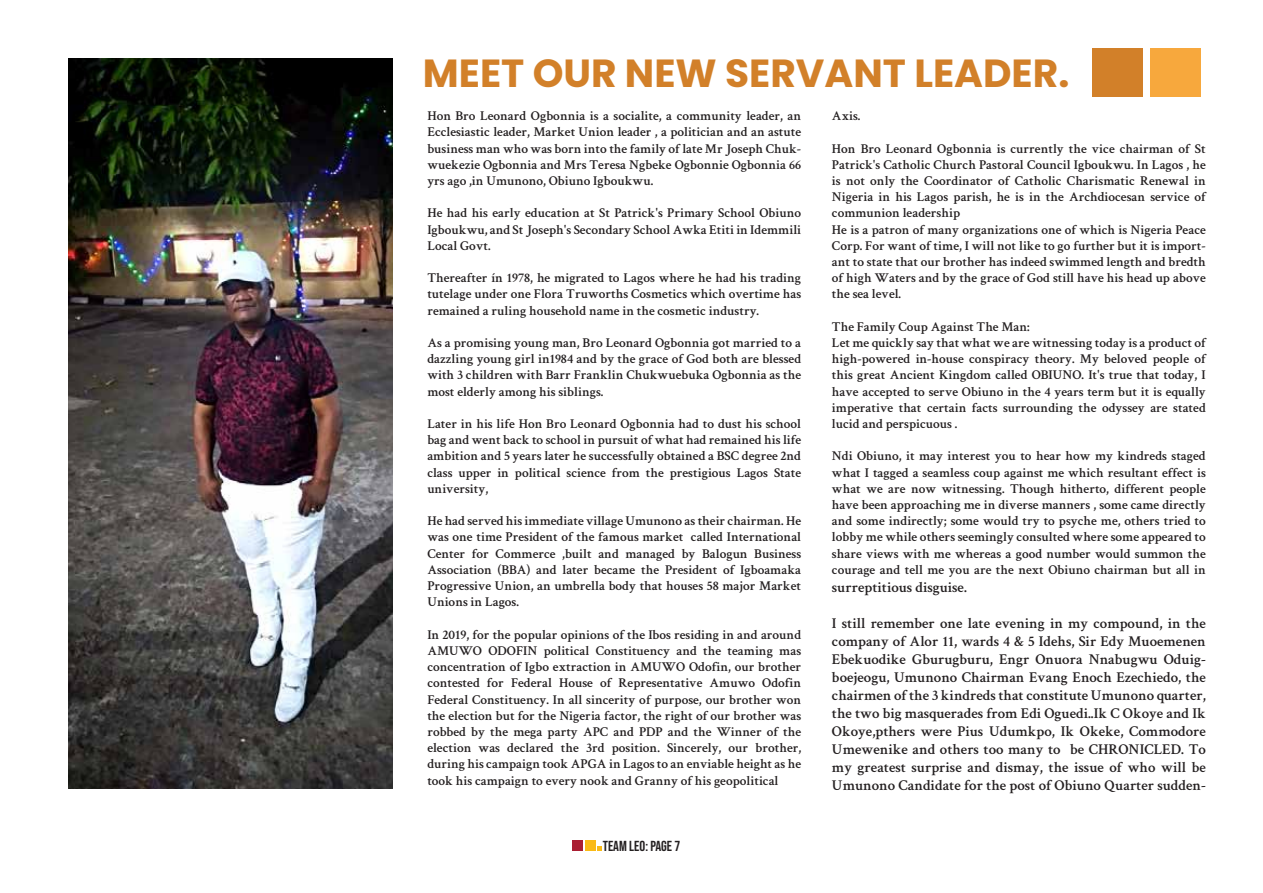
<style>
.page{position:relative;width:1263px;height:893px;background:#fff}
.page>*{position:absolute;margin:0;border:0;box-sizing:border-box;transform-origin:0 0}
.t1{font:700 39.15px "Poppins";color:#d28029}
.t2{font:600 15px/18px "Crimson Text";color:#231f20;text-align:justify}
.t3{font:14.55px "Bebas Neue";color:#231f20}
.t4{font:600 13.5px/16.2px "Crimson Text";color:#231f20;text-align:justify}
</style>
<div class="page">
<img style="left:68px;top:59px;width:325px;height:730px">
<div style="left:1093px;top:48px;width:50px;height:49px;background:#d28029"></div>
<div style="left:1150px;top:48px;width:50px;height:49px;background:#f7a83d"></div>
<div style="left:585px;top:840px;width:10px;height:11px;background:#faba15"></div>
<svg style="left:597px;top:846px;width:4px;height:5px"></svg>
<div style="left:572px;top:840px;width:11px;height:11px;background:#aa1e32"></div>
<h1 class="t1" style="left:423px;top:51px;width:648px">MEET OUR NEW SERVANT LEADER.</h1>
<p class="t4" style="left:427px;top:107px;width:375px">Hon Bro Leonard Ogbonnia is a socialite, a community leader, an Ecclesiastic leader, Market Union leader , a politician and an astute business man who was born into the family of late Mr Joseph Chuk&shy;wuekezie Ogbonnia and Mrs Teresa Ngbeke Ogbonnie Ogbonnia 66 yrs ago ,in Umunono, Obiuno Igboukwu.</p>
<p class="t4" style="left:427px;top:204px;width:375px">He had his early education at St Patrick's Primary School Obiuno Igboukwu, and St Joseph's Secondary School Awka Etiti in Idemmili Local Govt.</p>
<p class="t4" style="left:427px;top:269px;width:375px">Thereafter ín 1978, he migrated to Lagos where he had his trading tutelage under one Flora Truworths Cosmetics which overtime has remained a ruling household name in the cosmetic industry.</p>
<p class="t4" style="left:427px;top:334px;width:375px">As a promising young man, Bro Leonard Ogbonnia got married to a dazzling young girl in1984 and by the grace of God both are blessed with 3 children with Barr Franklin Chukwuebuka Ogbonnia as the most elderly among his siblings.</p>
<p class="t4" style="left:427px;top:415px;width:375px">Later in his life Hon Bro Leonard Ogbonnia had to dust his school bag and went back to school in pursuit of what had remained his life ambition and 5 years later he successfully obtained a BSC degree 2nd class upper in political science from the prestigious Lagos State university,</p>
<p class="t4" style="left:427px;top:512px;width:375px">He had served his immediate village Umunono as their chairman. He was one time President of the famous market called International Center for Commerce ,built and managed by Balogun Business Association (BBA) and later became the President of Igboamaka Progressive Union, an umbrella body that houses 58 major Market Unions in Lagos.</p>
<p class="t4" style="left:427px;top:625px;width:375px">In 2019, for the popular opinions of the Ibos residing in and around AMUWO ODOFIN political Constituency and the teaming mas concentration of Igbo extraction in AMUWO Odofin, our brother contested for Federal House of Representative Amuwo Odofin Federal Constituency. In all sincerity of purpose, our brother won the election but for the Nigeria factor, the right of our brother was robbed by the mega party APC and PDP and the Winner of the election was declared the 3rd position. Sincerely, our brother, during his campaign took APGA in Lagos to an enviable height as he took his campaign to every nook and Granny of his geopolitical</p>
<p class="t3" style="left:603px;top:837px;width:79px">TEAM LEO: PAGE 7</p>
<p class="t4" style="left:832px;top:107px;width:30px">Axis.</p>
<p class="t4" style="left:832px;top:139px;width:375px;text-align:left">Hon Bro Leonard Ogbonnia is currently the vice chairman of St Patrick's Catholic Church Pastoral Council Igboukwu. In Lagos , he is not only the Coordinator of Catholic Charismatic Renewal in Nigeria in his Lagos parish, he is in the Archdiocesan service of communion leadership<br>He is a patron of many organizations one of which is Nigeria Peace Corp. For want of time, I will not like to go further but it is import&shy;ant to state that our brother has indeed swimmed length and bredth of high Waters and by the grace of God still have his head up above the sea level.</p>
<p class="t4" style="left:832px;top:317px;width:375px;text-align:left">The Family Coup Against The Man:<br>Let me quickly say that what we are witnessing today is a product of high-powered in-house conspiracy theory. My beloved people of this great Ancient Kingdom called OBIUNO. It's true that today, I have accepted to serve Obiuno in the 4 years term but it is equally imperative that certain facts surrounding the odyssey are stated lucid and perspicuous .</p>
<p class="t4" style="left:832px;top:447px;width:375px">Ndi Obiuno, it may interest you to hear how my kindreds staged what I tagged a seamless coup against me which resultant effect is what we are now witnessing. Though hitherto, different people have been approaching me in diverse manners , some came directly and some indirectly; some would try to psyche me, others tried to lobby me while others seemingly consulted where some appeared to share views with me whereas a good number would summon the courage and tell me you are the next Obiuno chairman but all in</p>
<p class="t2" style="left:832px;top:577px;width:136px">surreptitious disguise.</p>
<p class="t2" style="left:832px;top:613px;width:375px">I still remember one late evening in my compound, in the company of Alor 11, wards 4 &amp; 5 Idehs, Sir Edy Muoemenen Ebekuodike Gburugburu, Engr Onuora Nnabugwu Oduig&shy;boejeogu, Umunono Chairman Evang Enoch Ezechiedo, the chairmen of the 3 kindreds that constitute Umunono quarter, the two big masquerades from Edi Oguedi..Ik C Okoye and Ik Okoye,pthers were Pius Udumkpo, Ik Okeke, Commodore Umewenike and others too many to be CHRONICLED. To my greatest surprise and dismay, the issue of who will be Umunono Candidate for the post of Obiuno Quarter sudden-</p>
</div>
